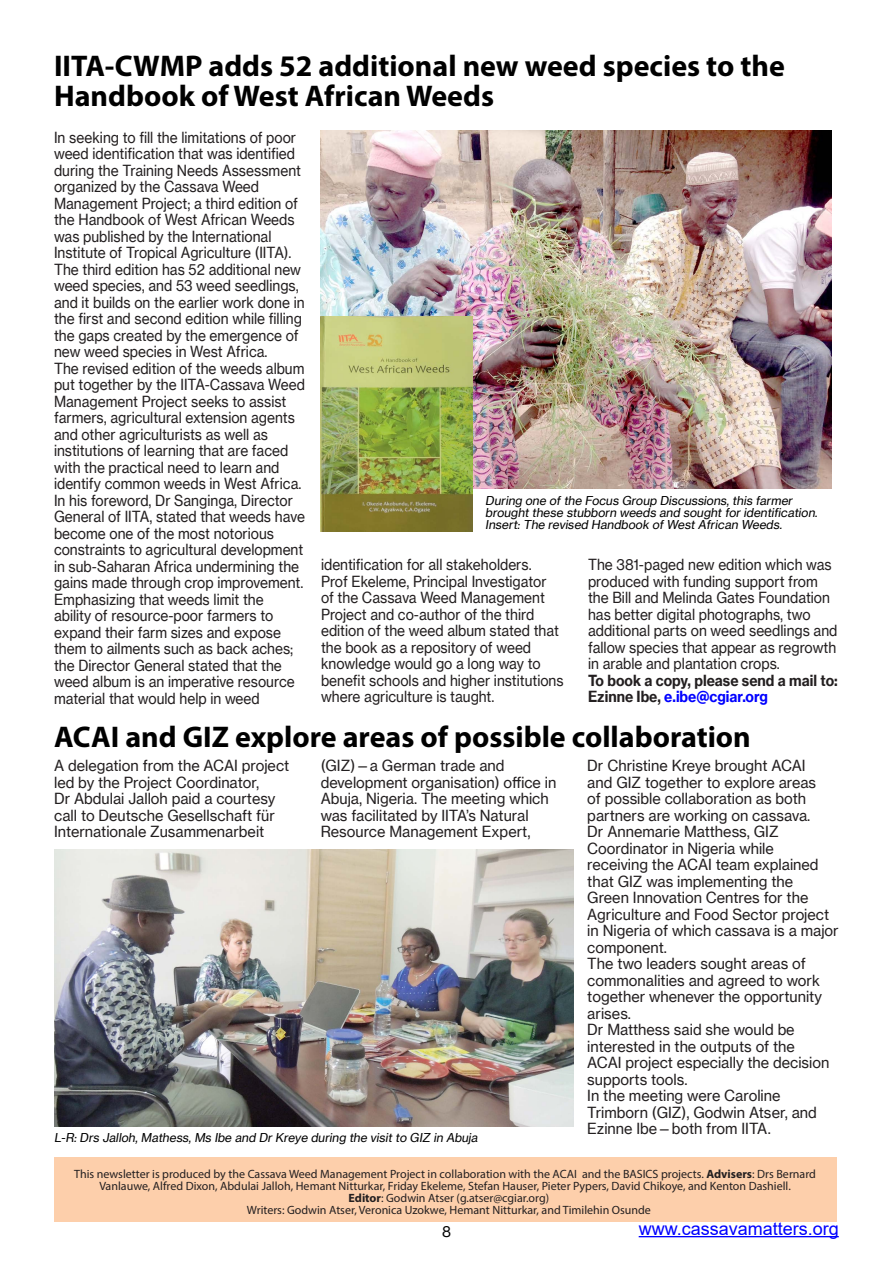
<style>
.page{position:relative;width:893px;height:1263px;background:#fff}
.page>*{position:absolute;margin:0;border:0;box-sizing:border-box;transform-origin:0 0}
.Body_text{font:700 30px/30px "Myriad Pro";color:#000}
.t1{font:18px "Arial";color:#00f}
.t2{font:15px/16.5px "N Haas Grotesk TX Pro";color:#231f20;scale:.92 1}
.t3{font:15px/16.5px "N Haas Grotesk TX Pro";color:#231f20}
.t4{font:700 15px/16.5px "N Haas Grotesk TX Pro";color:#231f20;scale:.92 1}
.Body_text-2{font:15px "N Haas Grotesk TX Pro";color:#000;scale:.95 1}
.Body_text_with_inden{font:12px/12px "Myriad Pro";color:#231f20;text-align:center}
.Body_text-3{font:italic 12px/12px "N Haas Grotesk TX Pro";color:#000}
.s1{color:#00f}
.s2{font-weight:700}
</style>
<div class="page">
<hr style="left:639px;top:1236px;width:200px;height:1px;background:#00f">
<div style="left:54px;top:1157px;width:782px;height:64px;background:#fdcfab"></div>
<img style="left:54px;top:849px;width:520px;height:277px">
<img style="left:321px;top:131px;width:510px;height:357px">
<img style="left:321px;top:317px;width:152px;height:214px">
<p class="Body_text" style="left:54px;top:50px;width:732px">IITA-CWMP adds 52 additional new weed species to the<br>Handbook of West African Weeds</p>
<p class="t2" style="left:54px;top:129px;width:270px">In seeking to fill the limitations of poor weed identification that was identified during the Training Needs Assessment organized by the Cassava Weed Management Project; a third edition of the Handbook of West African Weeds was published by the International Institute of Tropical Agriculture (IITA).</p>
<p class="t2" style="left:54px;top:261px;width:274px">The third edition has 52 additional new weed species, and 53 weed seedlings, and it builds on the earlier work done in the first and second edition while filling the gaps created by the emergence of new weed species in West Africa.</p>
<p class="t2" style="left:54px;top:360px;width:274px">The revised edition of the weeds album put together by the IITA-Cassava Weed Management Project seeks to assist farmers, agricultural extension agents and other agriculturists as well as institutions of learning that are faced with the practical need to learn and identify common weeds in West Africa.</p>
<p class="t2" style="left:54px;top:492px;width:274px">In his foreword, Dr Sanginga, Director General of IITA, stated that weeds have become one of the most notorious constraints to agricultural development in sub-Saharan Africa undermining the gains made through crop improvement.</p>
<p class="t2" style="left:54px;top:591px;width:263px">Emphasizing that weeds limit the ability of resource-poor farmers to expand their farm sizes and expose them to ailments such as back aches; the Director General stated that the weed album is an imperative resource material that would help in weed</p>
<p class="Body_text-3" style="left:485px;top:495px;width:336px">During one of the Focus Group Discussions, this farmer brought these stubborn weeds and sought for identification.<br>Insert: The revised Handbook of West African Weeds.</p>
<p class="t2" style="left:321px;top:556px;width:230px">identification for all stakeholders.</p>
<p class="t2" style="left:321px;top:573px;width:265px">Prof Ekeleme, Principal Investigator<br>of the Cassava Weed Management Project and co-author of the third edition of the weed album stated that the book as a repository of weed knowledge would go a long way to benefit schools and higher institutions where agriculture is taught.</p>
<p class="t2" style="left:588px;top:556px;width:273px">The 381-paged new edition which was produced with funding support from the Bill and Melinda Gates Foundation has better digital photographs, two additional parts on weed seedlings and fallow species that appear as regrowth in arable and plantation crops.</p>
<p class="t4" style="left:588px;top:672px;width:273px">To book a copy, please send a mail to:<br>Ezinne Ibe, <span class="s1">e.ibe@cgiar.org</span></p>
<p class="Body_text" style="left:54px;top:721px;width:698px">ACAI and GIZ explore areas of possible collaboration</p>
<p class="t3" style="left:54px;top:757px;width:237px">A delegation from the ACAI project led by the Project Coordinator,<br>Dr Abdulai Jalloh paid a courtesy call to Deutsche Gesellschaft für Internationale Zusammenarbeit</p>
<p class="t3" style="left:321px;top:757px;width:237px">(GIZ)—a German trade and development organisation) office in<br>Abuja, Nigeria. The meeting which was facilitated by IITA’s Natural<br>Resource Management Expert,</p>
<p class="t3" style="left:587px;top:757px;width:230px">Dr Christine Kreye brought ACAI and GIZ together to explore areas of possible collaboration as both partners are working on cassava.</p>
<p class="t3" style="left:587px;top:823px;width:253px">Dr Annemarie Matthess, GIZ<br>Coordinator in Nigeria while<br>receiving the ACAI team explained that GIZ was implementing the<br>Green Innovation Centres for the<br>Agriculture and Food Sector project in Nigeria of which cassava is a major component.</p>
<p class="t3" style="left:587px;top:955px;width:236px">The two leaders sought areas of commonalities and agreed to work together whenever the opportunity arises.</p>
<p class="t3" style="left:587px;top:1021px;width:244px">Dr Matthess said she would be interested in the outputs of the<br>ACAI project especially the decision supports tools.</p>
<p class="t3" style="left:587px;top:1087px;width:231px">In the meeting were Caroline<br>Trimborn (GIZ), Godwin Atser, and<br>Ezinne Ibe—both from IITA.</p>
<p class="Body_text-3" style="left:54px;top:1132px;width:427px">L-R: Drs Jalloh, Mathess, Ms Ibe and Dr Kreye during the visit to GIZ in Abuja</p>
<p class="Body_text_with_inden" style="left:74px;top:1168px;width:743px">This newsletter is produced by the Cassava Weed Management Project in collaboration with the ACAI and the BASICS projects. <span class="s2">Advisers</span>: Drs Bernard<br>Vanlauwe, Alfred Dixon, Abdulai Jalloh, Hemant Nitturkar, Friday Ekeleme, Stefan Hauser, Pieter Pypers, David Chikoye, and Kenton Dashiell.</p>
<p class="Body_text_with_inden" style="left:348px;top:1192px;width:202px"><span class="s2">Editor</span>: Godwin Atser (g.atser@cgiar.org)</p>
<p class="Body_text_with_inden" style="left:247px;top:1204px;width:406px">Writers: Godwin Atser, Veronica Uzokwe, Hemant Nitturkar, and Timilehin Osunde</p>
<p class="Body_text-2" style="left:442px;top:1222px;width:11px">8</p>
<p class="t1" style="left:639px;top:1216px;width:202px">www.cassavamatters.org</p>
</div>
